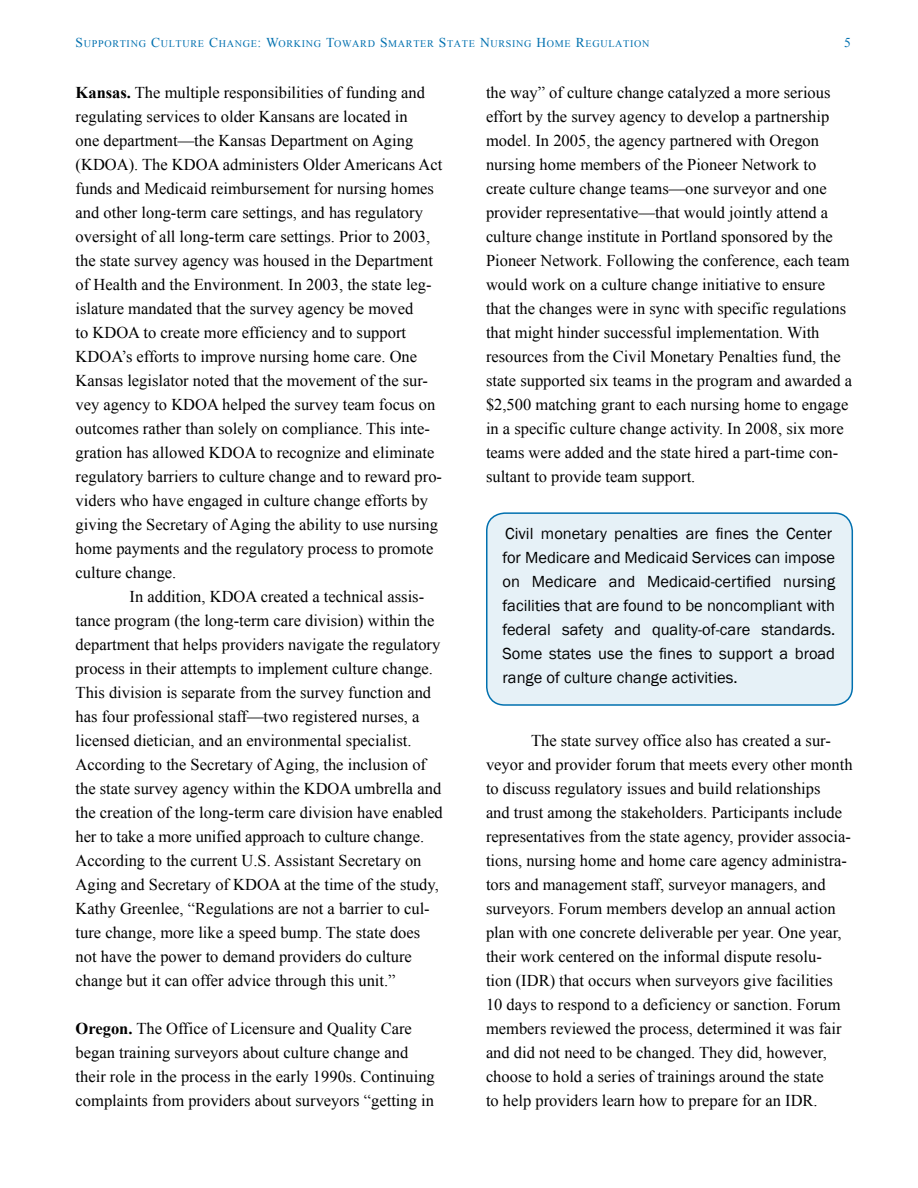
<style>
.page{position:relative;width:918px;height:1188px;background:#fff}
.page>*{position:absolute;margin:0;border:0;box-sizing:border-box;transform-origin:0 0}
.BT_-_Times_IB{font:16.5px/24px "Times New Roman";color:#000}
.BT_2_-_Times_IB{font:16.5px/24px "Times New Roman";color:#000}
.t1{font:16.5px/24px "Franklin Gothic";color:#000}
.t2{font:13.5px "Times New Roman";color:#0070af}
.t3{font:10.2px "Times New Roman";letter-spacing:.065em;color:#0070af}
.s1{font-size:13.5px}
.s2{font-weight:700}
</style>
<div class="page">
<div style="left:487px;top:513px;width:365px;height:192px;background:#e6f1f7;border-radius:18px"></div>
<div style="left:486px;top:512px;width:367px;height:194px;border:2px solid #0070af;border-radius:18px"></div>
<p class="t3" style="left:76px;top:37px;width:575px"><span class="s1">S</span>UPPORTING <span class="s1">C</span>ULTURE <span class="s1">C</span>HANGE<span class="s1">: W</span>ORKING <span class="s1">T</span>OWARD <span class="s1">S</span>MARTER <span class="s1">S</span>TATE <span class="s1">N</span>URSING <span class="s1">H</span>OME <span class="s1">R</span>EGULATION</p>
<p class="t2" style="left:844px;top:34px;width:8px">5</p>
<p class="BT_-_Times_IB" style="left:76px;top:80px;width:368px"><span class="s2">Kansas.</span> The multiple responsibilities of funding and regulating services to older Kansans are located in<br>one department—the Kansas Department on Aging (KDOA). The KDOA administers Older Americans Act funds and Medicaid reimbursement for nursing homes and other long-term care settings, and has regulatory oversight of all long-term care settings. Prior to 2003, the state survey agency was housed in the Department of Health and the Environment. In 2003, the state leg&shy;islature mandated that the survey agency be moved<br>to KDOA to create more efficiency and to support KDOA’s efforts to improve nursing home care. One Kansas legislator noted that the movement of the sur&shy;vey agency to KDOA helped the survey team focus on outcomes rather than solely on compliance. This inte&shy;gration has allowed KDOA to recognize and eliminate regulatory barriers to culture change and to reward pro&shy;viders who have engaged in culture change efforts by giving the Secretary of Aging the ability to use nursing home payments and the regulatory process to promote culture change.</p>
<p class="BT_2_-_Times_IB" style="left:76px;top:584px;width:369px;text-indent:54px">In addition, KDOA created a technical assis&shy;tance program (the long-term care division) within the department that helps providers navigate the regulatory process in their attempts to implement culture change.<br>This division is separate from the survey function and has four professional staff—two registered nurses, a licensed dietician, and an environmental specialist.<br>According to the Secretary of Aging, the inclusion of the state survey agency within the KDOA umbrella and the creation of the long-term care division have enabled her to take a more unified approach to culture change.<br>According to the current U.S. Assistant Secretary on Aging and Secretary of KDOA at the time of the study, Kathy Greenlee, “Regulations are not a barrier to cul&shy;ture change, more like a speed bump. The state does not have the power to demand providers do culture change but it can offer advice through this unit.”</p>
<p class="BT_-_Times_IB" style="left:76px;top:1016px;width:361px"><span class="s2">Oregon.</span> The Office of Licensure and Quality Care began training surveyors about culture change and their role in the process in the early 1990s. Continuing complaints from providers about surveyors “getting in</p>
<p class="BT_-_Times_IB" style="left:486px;top:80px;width:368px">the way” of culture change catalyzed a more serious effort by the survey agency to develop a partnership model. In 2005, the agency partnered with Oregon nursing home members of the Pioneer Network to create culture change teams—one surveyor and one provider representative—that would jointly attend a culture change institute in Portland sponsored by the Pioneer Network. Following the conference, each team would work on a culture change initiative to ensure that the changes were in sync with specific regulations that might hinder successful implementation. With resources from the Civil Monetary Penalties fund, the state supported six teams in the program and awarded a $2,500 matching grant to each nursing home to engage in a specific culture change activity. In 2008, six more teams were added and the state hired a part-time con&shy;sultant to provide team support.</p>
<p class="t1" style="left:502px;top:522px;width:334px">Civil monetary penalties are fines the Center for Medicare and Medicaid Services can impose on Medicare and Medicaid-certified nursing facilities that are found to be noncompliant with federal safety and quality-of-care standards.<br>Some states use the fines to support a broad range of culture change activities.</p>
<p class="BT_2_-_Times_IB" style="left:486px;top:728px;width:368px;text-indent:45px">The state survey office also has created a sur&shy;veyor and provider forum that meets every other month to discuss regulatory issues and build relationships<br>and trust among the stakeholders. Participants include representatives from the state agency, provider associa&shy;tions, nursing home and home care agency administra&shy;tors and management staff, surveyor managers, and surveyors. Forum members develop an annual action plan with one concrete deliverable per year. One year, their work centered on the informal dispute resolu-<br>tion (IDR) that occurs when surveyors give facilities 10 days to respond to a deficiency or sanction. Forum members reviewed the process, determined it was fair and did not need to be changed. They did, however, choose to hold a series of trainings around the state<br>to help providers learn how to prepare for an IDR.</p>
</div>
